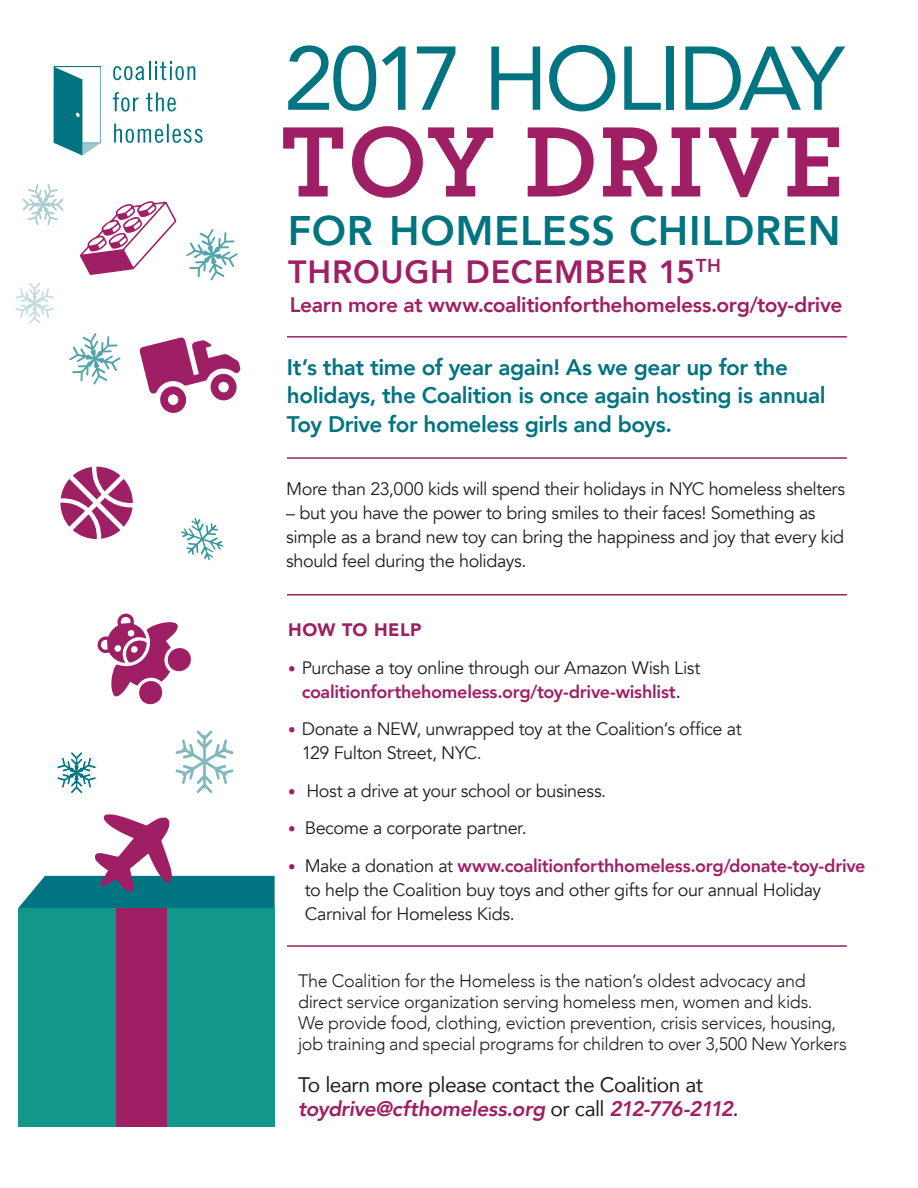
<style>
.page{position:relative;width:918px;height:1188px;background:#fff}
.page>*{position:absolute;margin:0;border:0;box-sizing:border-box;transform-origin:0 0}
.t1{font:700 105px "Archer";letter-spacing:.025em;color:#9f1f64}
.t2{font:89.4px "Avenir";letter-spacing:-.04em;color:#007481}
.t3{font:800 41.25px "Avenir";letter-spacing:.015em;color:#007481}
.t4{font:800 32.1px "Avenir";letter-spacing:.025em;color:#9f1f64}
.t5{font:800 22.5px/28.5px "Avenir";letter-spacing:-.02em;color:#007481}
.t6{font:21px/24px "Avenir";letter-spacing:-.025em;color:#231f20}
.t7{font:800 21px "Avenir";letter-spacing:-.02em;color:#9f1f64}
.t8{font:18px/24px "Avenir";letter-spacing:-.025em;color:#231f20}
.t9{font:300 18px/21px "Avenir";letter-spacing:-.02em;color:#231f20}
.t10{font:800 18px/24px "Avenir";letter-spacing:-.015em;color:#9f1f64;text-align:center}
.t11{font:900 18px "Avenir";letter-spacing:.025em;color:#9f1f64}
.s1{font-weight:400;font-size:15px}
.s2{font-weight:400;color:#231f20}
.s3{font-size:15px;color:#9f1f64}
.s4{font-weight:800;color:#9f1f64}
.s5{font-weight:800;font-style:italic;color:#9f1f64}
</style>
<div class="page">
<div style="left:18px;top:908px;width:257px;height:218px;background:#12978b"></div>
<div style="left:117px;top:908px;width:50px;height:218px;background:#9f1f64"></div>
<hr style="left:287px;top:336px;width:560px;height:2px;background:#9f1f64">
<hr style="left:287px;top:457px;width:560px;height:2px;background:#9f1f64">
<hr style="left:287px;top:594px;width:560px;height:2px;background:#9f1f64">
<svg style="left:57px;top:752px;width:40px;height:41px"></svg>
<svg style="left:175px;top:730px;width:59px;height:63px"></svg>
<svg style="left:18px;top:814px;width:257px;height:94px"></svg>
<svg style="left:97px;top:613px;width:94px;height:92px"></svg>
<svg style="left:15px;top:61px;width:226px;height:500px"></svg>
<hr style="left:287px;top:945px;width:560px;height:2px;background:#9f1f64">
<h2 class="t2" style="left:284px;top:20px;width:562px">2017 HOLIDAY</h2>
<h1 class="t1" style="left:281px;top:79px;width:565px">TOY DRIVE</h1>
<h3 class="t3" style="left:288px;top:204px;width:554px">FOR HOMELESS CHILDREN</h3>
<h3 class="t4" style="left:288px;top:250px;width:434px">THROUGH DECEMBER 15<sup>TH</sup></h3>
<p class="t7" style="left:290px;top:291px;width:554px">Learn more at www.coalitionforthehomeless.org/toy-drive</p>
<p class="t5" style="left:287px;top:353px;width:540px">It’s that time of year again! As we gear up for the holidays, the Coalition is once again hosting is annual<br>Toy Drive for homeless girls and boys.</p>
<p class="t8" style="left:286px;top:477px;width:561px">More than 23,000 kids will spend their holidays in NYC homeless shelters</p>
<p class="t8" style="left:286px;top:501px;width:560px">– but you have the power to bring smiles to their faces! Something as simple as a brand new toy can bring the happiness and joy that every kid should feel during the holidays.</p>
<p class="t11" style="left:288px;top:618px;width:135px">HOW TO HELP</p>
<p class="t10" style="left:288px;top:656px;width:414px"><span class="s1">•</span> <span class="s2">Purchase a toy online through our Amazon Wish List </span>coalitionforthehomeless.org/toy-drive-wishlist<span class="s2">.</span></p>
<p class="t8" style="left:302px;top:717px;width:441px;text-indent:-14px"><span class="s3">•</span> Donate a NEW, unwrapped toy at the Coalition’s office at<br>129 Fulton Street, NYC.</p>
<p class="t8" style="left:288px;top:779px;width:320px"><span class="s3">•</span> Host a drive at your school or business.</p>
<p class="t8" style="left:288px;top:816px;width:240px"><span class="s3">•</span> Become a corporate partner.</p>
<p class="t8" style="left:305px;top:854px;width:562px;text-indent:-16px"><span class="s3">•</span> Make a donation at <span class="s4">www.coalitionforthhomeless.org/donate-toy-drive </span>to help the Coalition buy toys and other gifts for our annual Holiday<br>Carnival for Homeless Kids.</p>
<p class="t9" style="left:298px;top:971px;width:550px">The Coalition for the Homeless is the nation’s oldest advocacy and direct service organization serving homeless men, women and kids.<br>We provide food, clothing, eviction prevention, crisis services, housing, job training and special programs for children to over 3,500 New Yorkers</p>
<p class="t6" style="left:298px;top:1073px;width:442px">To learn more please contact the Coalition at <span class="s5">toydrive@cfthomeless.org</span> or call <span class="s5">212-776-2112</span>.</p>
</div>
